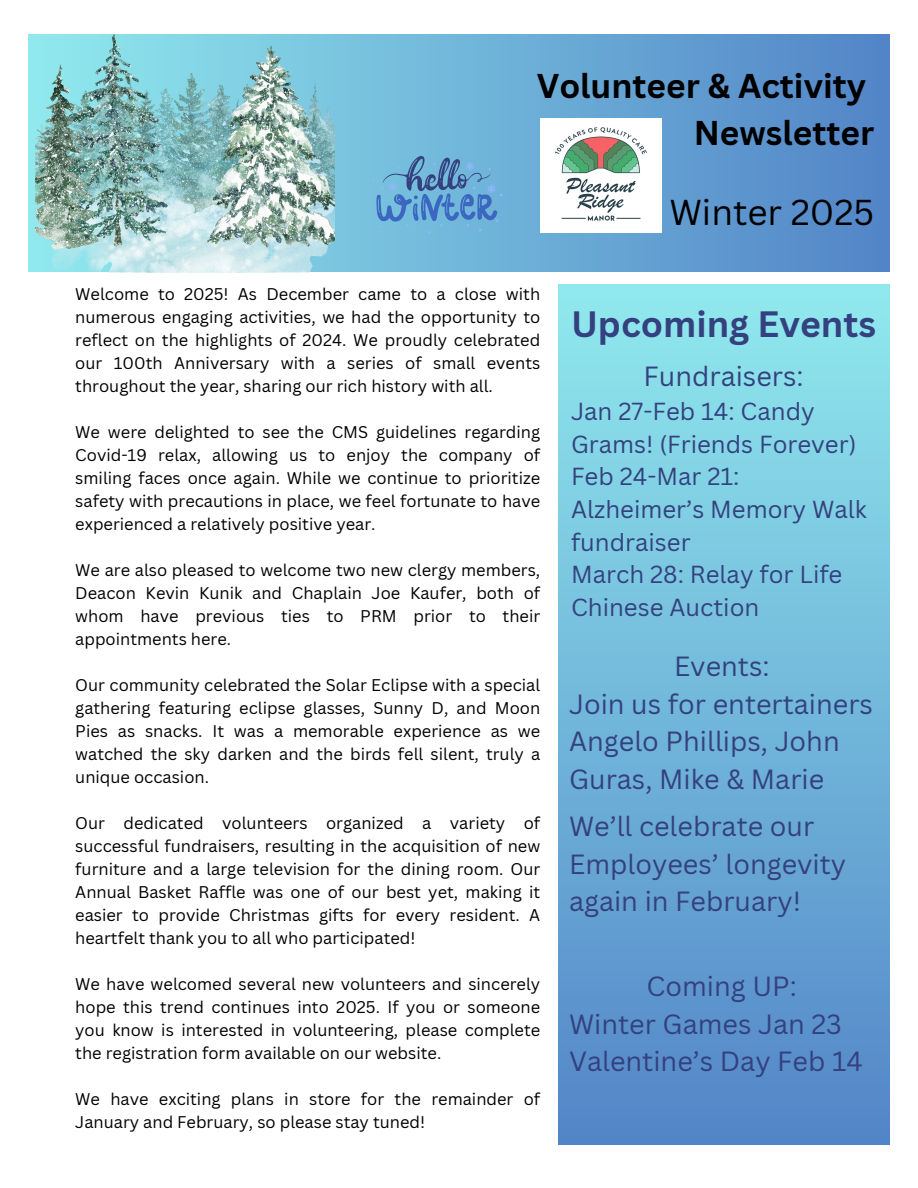
<style>
.page{position:relative;width:918px;height:1188px;background:#fff}
.page>*{position:absolute;margin:0;border:0;box-sizing:border-box;transform-origin:0 0}
.t1{font:700 35.7px "Canva Sans";color:#34417e}
.t2{font:35.1px "Canva Sans";color:#000}
.t3{font:700 33.45px/46.8px "Canva Sans";color:#000;text-align:right}
.t4{font:27px/37.5px "Canva Sans";color:#34417e}
.t5{font:24px/32.7px "Canva Sans";color:#34417e}
.t6{font:16.5px/23px "Canva Sans";color:#000;text-align:justify}
</style>
<div class="page">
<svg style="left:29px;top:34px;width:860px;height:237px"></svg>
<img style="left:36px;top:34px;width:299px;height:239px">
<img style="left:540px;top:118px;width:122px;height:115px">
<div style="left:558px;top:284px;width:331px;height:860px;background:linear-gradient(to bottom,#91eaee,#5285c7)"></div>
<svg style="left:372px;top:156px;width:130px;height:78px"></svg>
<p class="t3" style="left:537px;top:62px;width:339px">Volunteer &amp; Activity<br>Newsletter</p>
<h1 class="t6" style="left:75px;top:282px;width:466px">Welcome to 2025! As December came to a close with numerous engaging activities, we had the opportunity to reflect on the highlights of 2024. We proudly celebrated our 100th Anniversary with a series of small events throughout the year, sharing our rich history with all.</h1>
<p class="t6" style="left:75px;top:420px;width:466px">We were delighted to see the CMS guidelines regarding Covid-19 relax, allowing us to enjoy the company of smiling faces once again. While we continue to prioritize safety with precautions in place, we feel fortunate to have experienced a relatively positive year.</p>
<p class="t6" style="left:75px;top:558px;width:466px">We are also pleased to welcome two new clergy members, Deacon Kevin Kunik and Chaplain Joe Kaufer, both of whom have previous ties to PRM prior to their appointments here.</p>
<h2 class="t6" style="left:75px;top:673px;width:466px">Our community celebrated the Solar Eclipse with a special gathering featuring eclipse glasses, Sunny D, and Moon Pies as snacks. It was a memorable experience as we watched the sky darken and the birds fell silent, truly a unique occasion.</h2>
<p class="t6" style="left:75px;top:811px;width:466px">Our dedicated volunteers organized a variety of successful fundraisers, resulting in the acquisition of new furniture and a large television for the dining room. Our Annual Basket Raffle was one of our best yet, making it easier to provide Christmas gifts for every resident. A heartfelt thank you to all who participated!</p>
<p class="t6" style="left:75px;top:972px;width:466px">We have welcomed several new volunteers and sincerely hope this trend continues into 2025. If you or someone you know is interested in volunteering, please complete the registration form available on our website.</p>
<p class="t6" style="left:75px;top:1087px;width:466px">We have exciting plans in store for the remainder of<br>January and February, so please stay tuned!</p>
<p class="t2" style="left:669px;top:187px;width:206px">Winter 2025</p>
<p class="t1" style="left:571px;top:299px;width:307px">Upcoming Events</p>
<p class="t4" style="left:644px;top:357px;width:162px">Fundraisers:</p>
<p class="t5" style="left:571px;top:395px;width:297px">Jan 27-Feb 14: Candy<br>Grams! (Friends Forever)<br>Feb 24-Mar 21:<br>Alzheimer’s Memory Walk fundraiser<br>March 28: Relay for Life<br>Chinese Auction</p>
<p class="t4" style="left:569px;top:647px;width:305px;text-indent:105px">Events:<br>Join us for entertainers<br>Angelo Phillips, John<br>Guras, Mike &amp; Marie</p>
<h1 class="t4" style="left:569px;top:807px;width:279px">We’ll celebrate our<br>Employees’ longevity again in February!</h1>
<h4 class="t4" style="left:569px;top:967px;width:295px;text-indent:77px">Coming UP:<br>Winter Games Jan 23<br>Valentine’s Day Feb 14</h4>
</div>
